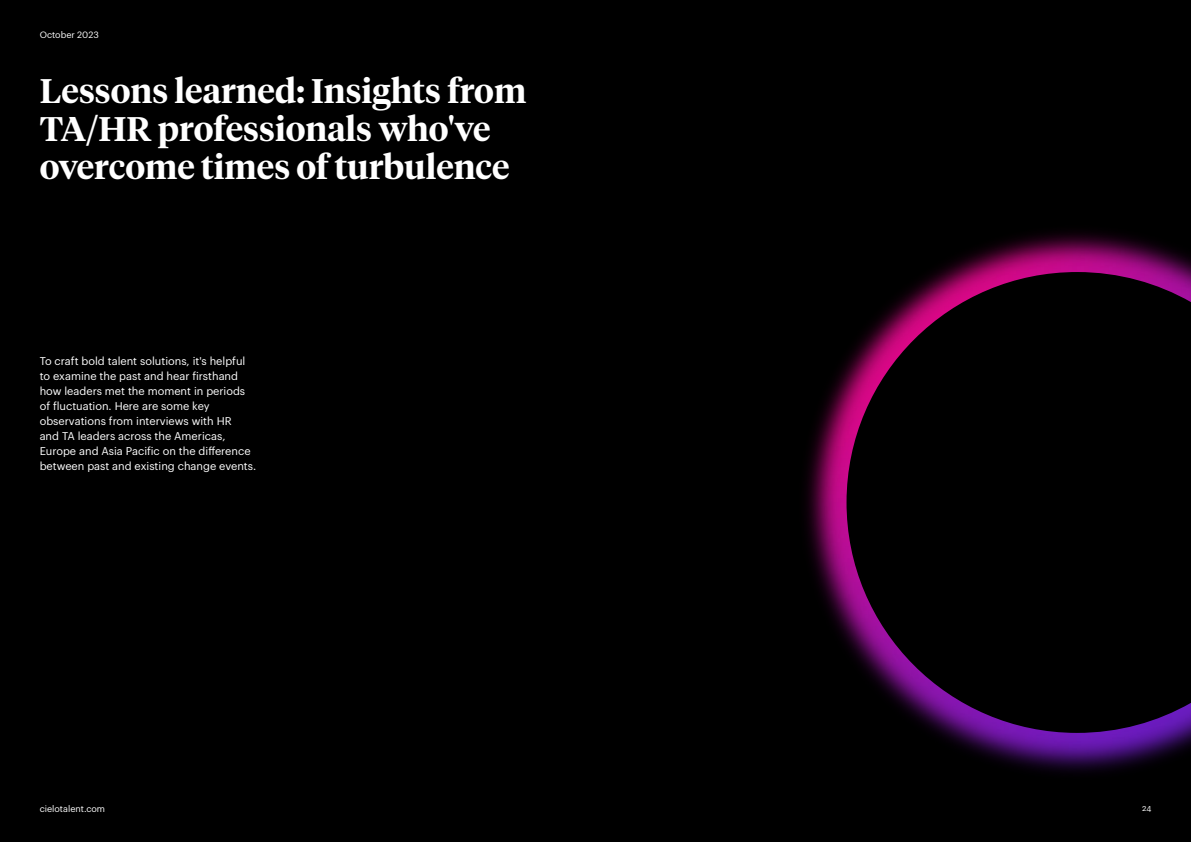
<style>
.page{position:relative;width:1191px;height:842px;background:#000}
.page>*{position:absolute;margin:0;border:0;box-sizing:border-box;transform-origin:0 0}
.t1{font:600 34px/38px "Tiempos Headline";color:#fff}
.t2{font:11px/15px "Graphik";color:#fff}
.t3{font:9px "Graphik";color:#fff}
.t4{font:8px "Graphik";color:#fff}
</style>
<div class="page">
<img style="left:806px;top:232px;width:385px;height:541px">
<p class="t3" style="left:40px;top:28px;width:61px">October 2023</p>
<h1 class="t1" style="left:40px;top:71px;width:488px">Lessons learned: Insights from<br>TA/HR professionals who've overcome times of turbulence</h1>
<p class="t2" style="left:40px;top:353px;width:218px">To craft bold talent solutions, it's helpful to examine the past and hear firsthand how leaders met the moment in periods of fluctuation. Here are some key observations from interviews with HR<br>and TA leaders across the Americas, Europe and Asia Pacific on the difference between past and existing change events.</p>
<p class="t3" style="left:40px;top:802px;width:67px">cielotalent.com</p>
<p class="t4" style="left:1142px;top:802px;width:11px">24</p>
</div>
